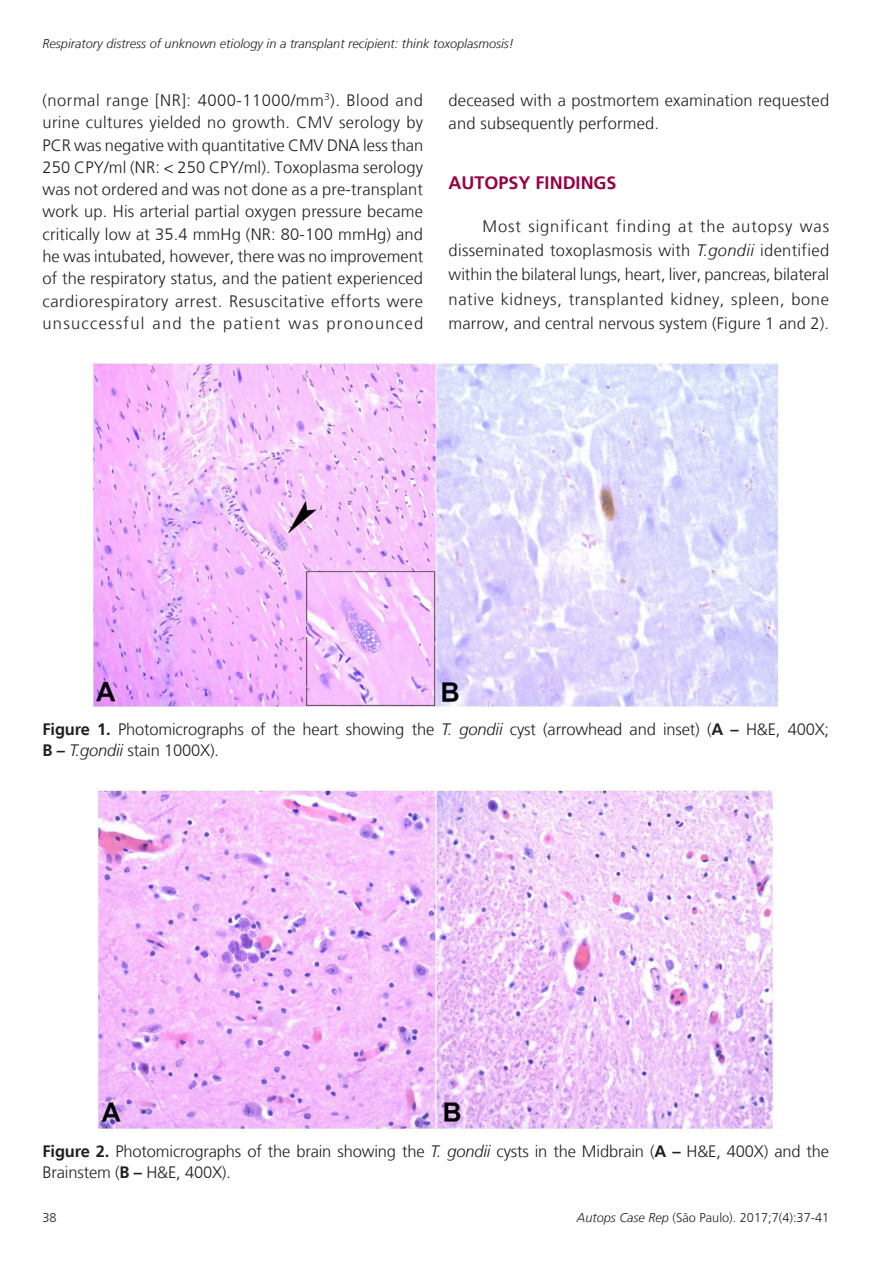
<style>
.page{position:relative;width:893px;height:1263px;background:#fff}
.page>*{position:absolute;margin:0;border:0;box-sizing:border-box;transform-origin:0 0}
.Heading1{font:700 18px "Frutiger LT";color:#970044}
.Paragraph{font:300 16.5px/22.4px "Frutiger LT";letter-spacing:.01em;color:#231f20;text-align:justify}
.FigureCaption{font:300 16.5px/21px "Frutiger LT";letter-spacing:-.01em;color:#231f20}
.t1{font:italic 300 12.75px "Frutiger LT";color:#231f20}
.t2{font:300 12.75px "Frutiger LT";color:#231f20}
.s1{font-style:italic}
.s2{font-weight:700}
</style>
<div class="page">
<img style="left:91px;top:362px;width:688px;height:345px">
<img style="left:96px;top:789px;width:677px;height:342px">
<p class="t1" style="left:43px;top:37px;width:473px">Respiratory distress of unknown etiology in a transplant recipient: think toxoplasmosis!</p>
<p class="Paragraph" style="left:43px;top:89px;width:382px">(normal range [NR]: 4000-11000/mm<sup>3</sup>). Blood and urine cultures yielded no growth. CMV serology by PCR was negative with quantitative CMV DNA less than 250 CPY/ml (NR: &lt; 250 CPY/ml). Toxoplasma serology was not ordered and was not done as a pre-transplant work up. His arterial partial oxygen pressure became critically low at 35.4 mmHg (NR: 80-100 mmHg) and he was intubated, however, there was no improvement of the respiratory status, and the patient experienced cardiorespiratory arrest. Resuscitative efforts were unsuccessful and the patient was pronounced</p>
<p class="Paragraph" style="left:449px;top:89px;width:382px;line-height:23.5px">deceased with a postmortem examination requested and subsequently performed.</p>
<p class="Heading1" style="left:449px;top:172px;width:170px">AUTOPSY FINDINGS</p>
<p class="Paragraph" style="left:449px;top:214px;width:382px;line-height:24.3px;text-indent:34px">Most significant finding at the autopsy was disseminated toxoplasmosis with <span class="s1">T.gondii</span> identified within the bilateral lungs, heart, liver, pancreas, bilateral native kidneys, transplanted kidney, spleen, bone marrow, and central nervous system (Figure 1 and 2).</p>
<p class="FigureCaption" style="left:43px;top:719px;width:788px"><span class="s2">Figure 1.</span> Photomicrographs of the heart showing the <span class="s1">T. gondii</span> cyst (arrowhead and inset) (<span class="s2">A –</span> H&amp;E, 400X;<br><span class="s2">B –</span> <span class="s1">T.gondii</span> stain 1000X).</p>
<p class="FigureCaption" style="left:43px;top:1141px;width:788px"><span class="s2">Figure 2.</span> Photomicrographs of the brain showing the <span class="s1">T. gondii</span> cysts in the Midbrain (<span class="s2">A –</span> H&amp;E, 400X) and the<br>Brainstem (<span class="s2">B –</span> H&amp;E, 400X).</p>
<p class="t2" style="left:43px;top:1210px;width:16px">38</p>
<p class="t2" style="left:577px;top:1210px;width:254px"><span class="s1">Autops Case Rep</span> (São Paulo). 2017;7(4):37-41</p>
</div>
